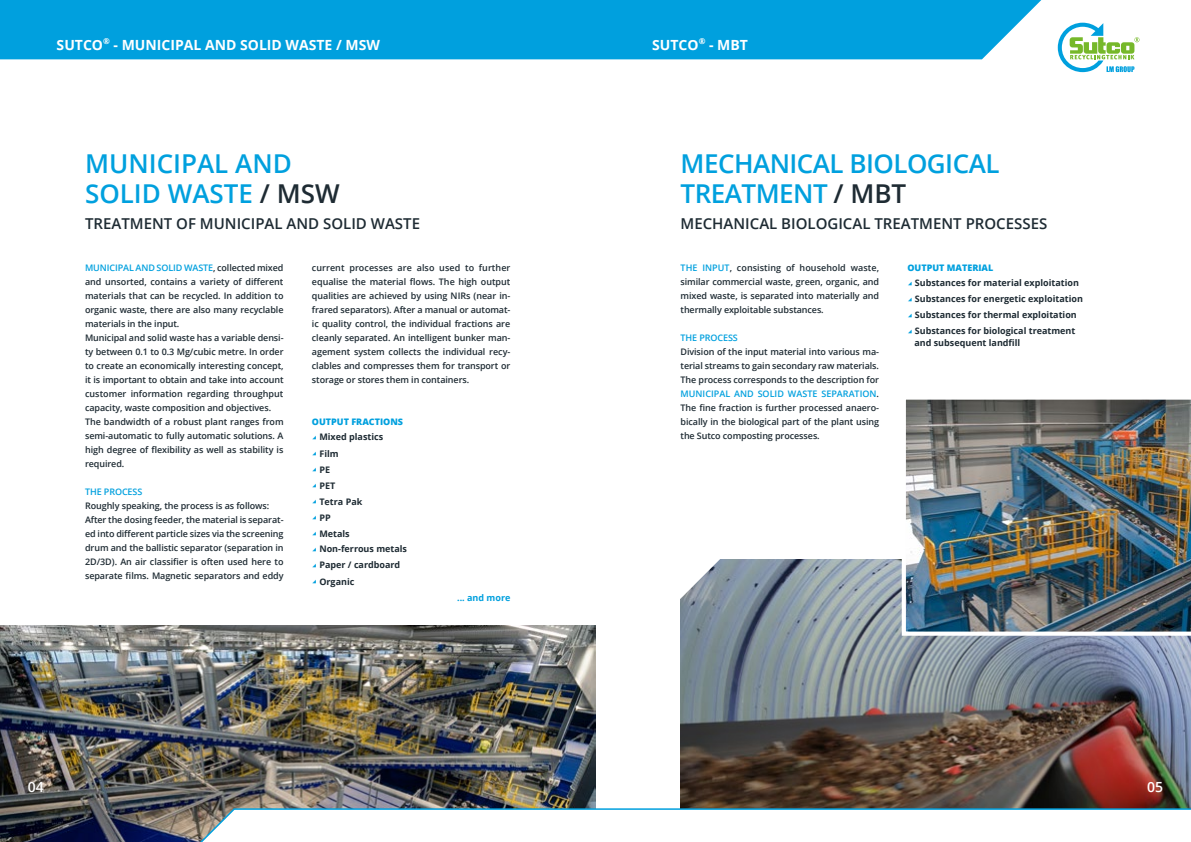
<style>
.page{position:relative;width:1191px;height:842px;background:#fff}
.page>*{position:absolute;margin:0;border:0;box-sizing:border-box;transform-origin:0 0}
.t1{font:600 26px/30px "Open Sans";letter-spacing:-.02em;color:#00a0de}
.t2{font:600 26px/30px "Open Sans";color:#00a0de}
.t3{font:600 15px "Open Sans";color:#1e2b33}
.t4{font:700 14px "Open Sans";color:#fff}
.t5{font:600 14px "Open Sans";color:#fff}
.t6{font:600 9px/14px "Open Sans";letter-spacing:-.01em;color:#1e2b33;text-align:justify}
.t7{font:700 9px/16px "Open Sans";color:#1e2b33}
.t8{font:800 9px/15px "Open Sans";color:#00a0de}
.t9{font:600 9px "Open Sans";letter-spacing:-.01em;color:#00a0de}
.t10{font:700 9px "Open Sans";color:#00a0de}
.s1{color:#1e2b33}
.s2{color:#00a0de}
.s3{font-family:"Sutco Aufzaehlung";font-weight:400}
.s4{font-weight:700;color:#1e2b33}
.s5{font-family:"Sutco Aufzaehlung";font-weight:400;color:#00a0de}
.s6{font-weight:800;color:#00a0de}
</style>
<div class="page">
<img style="left:680px;top:560px;width:511px;height:247px">
<img style="left:0;top:626px;width:595px;height:216px">
<div style="left:0;top:0;width:1041px;height:59px;background:#00a0de"></div>
<svg style="left:1057px;top:23px;width:82px;height:49px"></svg>
<svg style="left:169px;top:807px;width:1022px;height:35px"></svg>
<svg style="left:680px;top:559px;width:43px;height:50px"></svg>
<img style="left:901px;top:399px;width:290px;height:237px">
<h3 class="t4" style="left:57px;top:35px;width:325px">SUTCO<sup>®</sup> - MUNICIPAL AND SOLID WASTE / MSW</h3>
<h3 class="t4" style="left:652px;top:35px;width:97px">SUTCO<sup>®</sup> - MBT</h3>
<h1 class="t2" style="left:85px;top:148px;width:256px">MUNICIPAL AND<br>SOLID WASTE <span class="s1">/ MSW</span></h1>
<h2 class="t3" style="left:85px;top:213px;width:336px">TREATMENT OF MUNICIPAL AND SOLID WASTE</h2>
<p class="t6" style="left:85px;top:260px;width:200px;text-align:left"><span class="s2">MUNICIPAL AND SOLID WASTE</span>, collected mixed and unsorted, contains a variety of different materials that can be recycled. In addition to organic waste, there are also many recyclable materials in the input.<br>Municipal and solid waste has a variable densi&shy;ty between 0.1 to 0.3 Mg/cubic metre. In order to create an economically interesting concept, it is important to obtain and take into account customer information regarding throughput capacity, waste composition and objectives.<br>The bandwidth of a robust plant ranges from semi-automatic to fully automatic solutions. A high degree of flexibility as well as stability is required.</p>
<p class="t9" style="left:85px;top:485px;width:59px">THE PROCESS</p>
<p class="t6" style="left:85px;top:498px;width:200px;text-align:left">Roughly speaking, the process is as follows:<br>After the dosing feeder, the material is separat&shy;ed into different particle sizes via the screening drum and the ballistic separator (separation in 2D/3D). An air classifier is often used here to separate films. Magnetic separators and eddy</p>
<p class="t6" style="left:312px;top:260px;width:200px">current processes are also used to further equalise the material flows. The high output qualities are achieved by using NIRs (near in&shy;frared separators). After a manual or automat&shy;ic quality control, the individual fractions are cleanly separated. An intelligent bunker man&shy;agement system collects the individual recy&shy;clables and compresses them for transport or storage or stores them in containers.</p>
<p class="t8" style="left:312px;top:413px;width:93px">OUTPUT FRACTIONS <span class="s3">a</span> <span class="s4">Mixed plastics</span></p>
<p class="t7" style="left:312px;top:445px;width:52px"><span class="s5">a</span> Film<br><span class="s5">a</span> PE<br><span class="s5">a</span> PET<br><span class="s5">a</span> Tetra Pak <span class="s5">a</span> PP<br><span class="s5">a</span> Metals</p>
<p class="t7" style="left:312px;top:540px;width:97px"><span class="s5">a</span> Non-ferrous metals <span class="s5">a</span> Paper / cardboard</p>
<p class="t7" style="left:312px;top:573px;width:44px"><span class="s5">a</span> Organic</p>
<p class="t10" style="left:457px;top:591px;width:55px">... and more</p>
<h1 class="t1" style="left:680px;top:148px;width:320px">MECHANICAL BIOLOGICAL<br>TREATMENT <span class="s1">/ MBT</span></h1>
<h2 class="t3" style="left:680px;top:213px;width:368px">MECHANICAL BIOLOGICAL TREATMENT PROCESSES</h2>
<p class="t6" style="left:680px;top:260px;width:200px"><span class="s2">THE INPUT</span>, consisting of household waste, similar commercial waste, green, organic, and mixed waste, is separated into materially and thermally exploitable substances.</p>
<p class="t9" style="left:680px;top:331px;width:59px">THE PROCESS</p>
<p class="t6" style="left:680px;top:344px;width:200px">Division of the input material into various ma&shy;terial streams to gain secondary raw materials.<br>The process corresponds to the description for <span class="s2">MUNICIPAL AND SOLID WASTE SEPARATION</span>.<br>The fine fraction is further processed anaero&shy;bically in the biological part of the plant using the Sutco composting processes.</p>
<p class="t7" style="left:907px;top:260px;width:173px;line-height:15px"><span class="s6">OUTPUT MATERIAL<br></span><span class="s5">a</span> Substances for material exploitation</p>
<p class="t7" style="left:907px;top:290px;width:177px"><span class="s5">a</span> Substances for energetic exploitation <span class="s5">a</span> Substances for thermal exploitation <span class="s5">a</span> Substances for biological treatment</p>
<p class="t7" style="left:914px;top:334px;width:107px">and subsequent landfill</p>
<h3 class="t5" style="left:28px;top:777px;width:17px">04</h3>
<h3 class="t5" style="left:1147px;top:777px;width:17px">05</h3>
</div>
